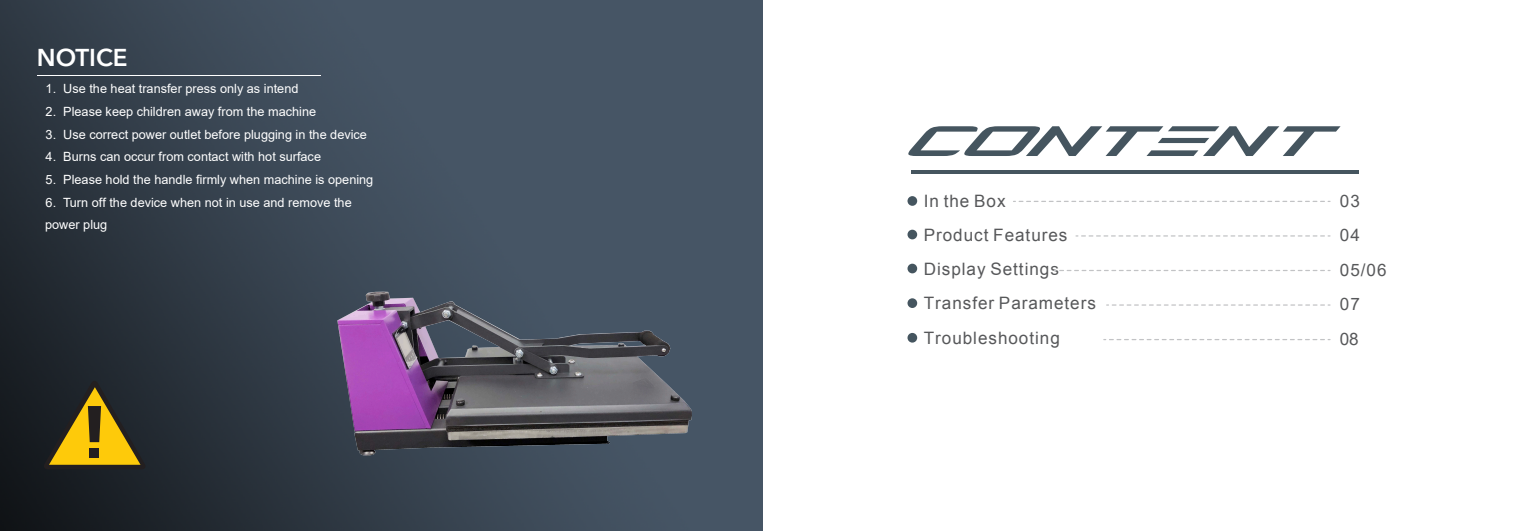
<style>
.page{position:relative;width:1524px;height:532px;background:#fff}
.page>*{position:absolute;margin:0;border:0;box-sizing:border-box;transform-origin:0 0}
.t1{font:89.75px "AVP";color:#45555f}
.t2{font:600 24.25px "Avenir Next LT Pro";color:#fff}
.t3{font:17.12px/34.2px "Arial";letter-spacing:.055em;color:#57585a}
.t4{font:12.75px/22.5px "Arial";color:#fff}
.s1{font-style:inherit}
</style>
<div class="page">
<img style="left:1px;top:0;width:762px;height:530px">
<svg style="left:43px;top:380px;width:104px;height:89px;background:#695a1e"></svg>
<div style="left:90px;top:448px;width:9px;height:10px;background:#231f20"></div>
<hr style="left:37px;top:75px;width:283px;height:1px;background:#fff">
<hr style="left:911px;top:171px;width:447px;height:3px;background:#45555f">
<div style="left:907px;top:196px;width:10px;height:10px;background:#45555f;border-radius:50%"></div>
<div style="left:907px;top:229px;width:10px;height:10px;background:#45555f;border-radius:50%"></div>
<div style="left:907px;top:263px;width:10px;height:10px;background:#45555f;border-radius:50%"></div>
<div style="left:907px;top:298px;width:10px;height:10px;background:#45555f;border-radius:50%"></div>
<div style="left:907px;top:333px;width:10px;height:9px;background:#45555f;border-radius:50%"></div>
<svg style="left:1013px;top:201px;width:317px;height:1px"></svg>
<svg style="left:1076px;top:235px;width:254px;height:1px"></svg>
<svg style="left:1054px;top:270px;width:276px;height:1px"></svg>
<svg style="left:1106px;top:304px;width:224px;height:1px"></svg>
<svg style="left:1104px;top:339px;width:226px;height:1px"></svg>
<img style="left:310px;top:265px;width:420px;height:225px">
<h2 class="t2" style="left:37px;top:43px;width:92px">NOTICE</h2>
<p class="t4" style="left:46px;top:77px;width:254px">1. Use the heat transfer press only as intend</p>
<p class="t4" style="left:46px;top:100px;width:272px">2. Please keep children away from the machine</p>
<p class="t4" style="left:46px;top:123px;width:323px">3. Use correct power outlet before plugging in the device</p>
<p class="t4" style="left:46px;top:145px;width:277px">4. Burns can occur from contact with hot surface</p>
<p class="t4" style="left:46px;top:168px;width:329px">5. Please hold the handle firmly when machine is opening</p>
<p class="t4" style="left:45px;top:191px;width:308px">6. Turn off the device when not in use and remove the power plug</p>
<h1 class="t1" style="left:907px;top:81px;width:418px">CON TEN T</h1>
<h3 class="t3" style="left:924px;top:184px;width:174px">In the Box<br>Product Features<br>Display <span class="s1">S</span>etting<span class="s1">s<br></span>Transfer Parameters<br>Troubleshooting</h3>
<h3 class="t3" style="left:1340px;top:183px;width:48px">03<br>04<br>05/06<br>07<br>0<span class="s1">8</span></h3>
</div>
